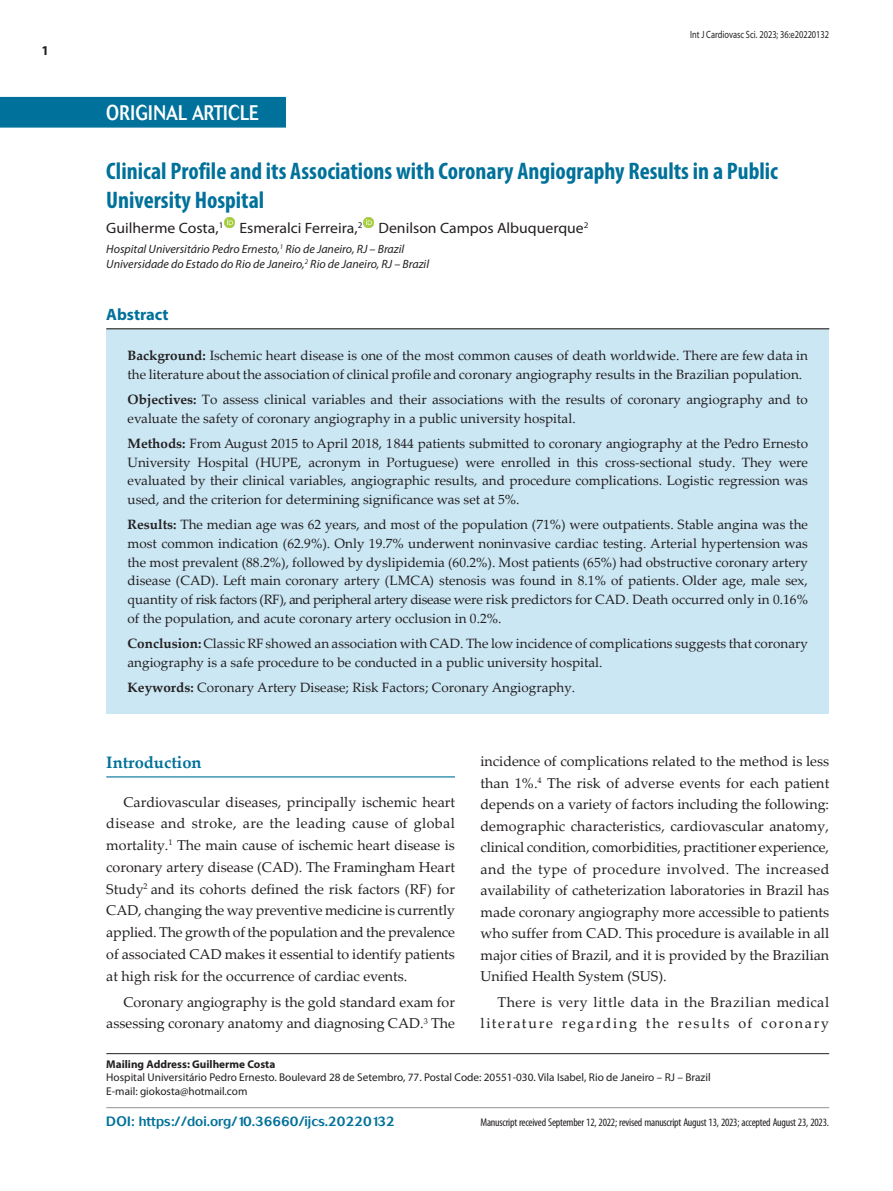
<style>
.page{position:relative;width:893px;height:1191px;background:#fff}
.page>*{position:absolute;margin:0;border:0;box-sizing:border-box;transform-origin:0 0}
._1_-_Titulo{font:700 condensed 24px/28.8px "Myriad Pro";color:#00719a}
.t1{font:500 21px "Cosmos";letter-spacing:.02em;color:#fff;scale:.8 1}
._1_-_Titulo-materia{font:700 16.5px "Palatino Linotype";color:#00719a}
.t2{font:700 16.5px "Myriad Pro";color:#00719a}
._3_-_Autores{font:15px "Myriad Pro";color:#231f20;scale:1.05 1}
._4_-_Texto-Basico{font:14.25px/21.5px "Palatino Linotype";color:#231f20;text-align:justify}
._4_-_Texto-Basico-2{font:14.25px/21.5px "Palatino Linotype";letter-spacing:.07em;color:#231f20;text-align:right}
._8_-_Resumo-portugues{font:13.5px/18.8px "Palatino Linotype";color:#231f20}
._6_-_DOI{font:500 13.5px "Cosmos";color:#00719a}
.t3{font:700 13.5px "Myriad Pro";color:#231f20}
._4_-_Instituicao{font:italic 12px "Myriad Pro";color:#231f20}
._5_-_Correspondencia{font:11.25px "Myriad Pro";color:#231f20}
._7_-_Artigo-recebido{font:condensed 11.25px "Myriad Pro";letter-spacing:-.02em;color:#231f20}
._5_-_Correspondencia-2{font:700 11.25px "Myriad Pro";color:#231f20}
.t4{font:10.5px "Myriad Pro";color:#231f20;scale:.8 1}
.s1{font-weight:700}
</style>
<div class="page">
<hr style="left:106px;top:776px;width:349px;height:1px;background:#00719a">
<div style="left:0;top:97px;width:286px;height:31px;background:#00719a"></div>
<svg style="left:225px;top:217px;width:10px;height:11px"></svg>
<svg style="left:364px;top:217px;width:10px;height:11px"></svg>
<hr style="left:106px;top:1053px;width:723px;height:1px;background:#231f20">
<hr style="left:106px;top:1107px;width:723px;height:1px;background:#939598">
<div style="left:106px;top:329px;width:723px;height:384px;background:#cbe7f4"></div>
<hr style="left:106px;top:328px;width:723px;height:1px;background:#231f20">
<p class="t3" style="left:41px;top:42px;width:9px">1</p>
<h2 class="t1" style="left:106px;top:100px;width:192px">ORIGINAL ARTICLE</h2>
<p class="t4" style="left:690px;top:28px;width:175px">Int J Cardiovasc Sci. 2023; 36:e20220132</p>
<p class="_1_-_Titulo" style="left:106px;top:156px;width:673px">Clinical Profile and its Associations with Coronary Angiography Results in a Public<br>University Hospital</p>
<p class="_3_-_Autores" style="left:106px;top:218px;width:461px">Guilherme Costa,<sup>1</sup> Esmeralci Ferreira,<sup>2</sup> Denilson Campos Albuquerque<sup>2</sup></p>
<p class="_4_-_Instituicao" style="left:106px;top:242px;width:300px">Hospital Universitário Pedro Ernesto,<sup>1</sup> Rio de Janeiro, RJ – Brazil</p>
<p class="_4_-_Instituicao" style="left:106px;top:256px;width:324px">Universidade do Estado do Rio de Janeiro,<sup>2</sup> Rio de Janeiro, RJ – Brazil</p>
<p class="t2" style="left:106px;top:304px;width:64px">Abstract</p>
<p class="_8_-_Resumo-portugues" style="left:128px;top:345px;width:682px"><span class="s1">Background:</span> Ischemic heart disease is one of the most common causes of death worldwide. There are few data in the literature about the association of clinical profile and coronary angiography results in the Brazilian population.</p>
<p class="_8_-_Resumo-portugues" style="left:128px;top:389px;width:682px"><span class="s1">Objectives:</span> To assess clinical variables and their associations with the results of coronary angiography and to evaluate the safety of coronary angiography in a public university hospital.</p>
<p class="_8_-_Resumo-portugues" style="left:128px;top:433px;width:682px;text-align:justify"><span class="s1">Methods:</span> From August 2015 to April 2018, 1 844 patients submitted to coronary angiography at the Pedro Ernesto University Hospital (HUPE, acronym in Portuguese) were enrolled in this cross-sectional study. They were evaluated by their clinical variables, angiographic results, and procedure complications. Logistic regression was used, and the criterion for determining significance was set at 5%.</p>
<p class="_8_-_Resumo-portugues" style="left:128px;top:514px;width:682px;text-align:justify"><span class="s1">Results:</span> The median age was 62 years, and most of the population (71%) were outpatients. Stable angina was the most common indication (62.9%). Only 19.7% underwent noninvasive cardiac testing. Arterial hypertension was the most prevalent (88.2%), followed by dyslipidemia (60.2%). Most patients (65%) had obstructive coronary artery disease (CAD). Left main coronary artery (LMCA) stenosis was found in 8.1% of patients. Older age, male sex, quantity of risk factors (RF), and peripheral artery disease were risk predictors for CAD. Death occurred only in 0.16% of the population, and acute coronary artery occlusion in 0.2%.</p>
<p class="_8_-_Resumo-portugues" style="left:128px;top:633px;width:682px"><span class="s1">Conclusion:</span> Classic RF showed an association with CAD. The low incidence of complications suggests that coronary angiography is a safe procedure to be conducted in a public university hospital.</p>
<p class="_8_-_Resumo-portugues" style="left:128px;top:677px;width:449px"><span class="s1">Keywords:</span> Coronary Artery Disease; Risk Factors; Coronary Angiography.</p>
<p class="_1_-_Titulo-materia" style="left:106px;top:750px;width:97px">Introduction</p>
<p class="_4_-_Texto-Basico" style="left:106px;top:790px;width:350px;text-indent:17px">Cardiovascular diseases, principally ischemic heart disease and stroke, are the leading cause of global mortality.<sup>1</sup> The main cause of ischemic heart disease is coronary artery disease (CAD). The Framingham Heart Study<sup>2</sup> and its cohorts defined the risk factors (RF) for CAD, changing the way preventive medicine is currently applied. The growth of the population and the prevalence of associated CAD makes it essential to identify patients at high risk for the occurrence of cardiac events.</p>
<p class="_4_-_Texto-Basico" style="left:106px;top:990px;width:350px;text-align:right">Coronary angiography is the gold standard exam for assessing coronary anatomy and diagnosing CAD.<sup>3</sup> The</p>
<p class="_4_-_Texto-Basico" style="left:480px;top:750px;width:350px">incidence of complications related to the method is less than 1%.<sup>4</sup> The risk of adverse events for each patient depends on a variety of factors including the following: demographic characteristics, cardiovascular anatomy, clinical condition, comorbidities, practitioner experience, and the type of procedure involved. The increased availability of catheterization laboratories in Brazil has made coronary angiography more accessible to patients who suffer from CAD. This procedure is available in all major cities of Brazil, and it is provided by the Brazilian Unified Health System (SUS).</p>
<p class="_4_-_Texto-Basico-2" style="left:480px;top:990px;width:350px">There is very little data in the Brazilian medical literature regarding the results of coronary</p>
<p class="_5_-_Correspondencia-2" style="left:106px;top:1056px;width:170px">Mailing Address: Guilherme Costa</p>
<p class="_5_-_Correspondencia" style="left:106px;top:1070px;width:606px">Hospital Universitário Pedro Ernesto. Boulevard 28 de Setembro, 77. Postal Code: 20551-030. Vila Isabel, Rio de Janeiro – RJ – Brazil</p>
<p class="_5_-_Correspondencia" style="left:106px;top:1083px;width:143px">E-mail: giokosta@hotmail.com</p>
<p class="_7_-_Artigo-recebido" style="left:480px;top:1115px;width:350px">Manuscript received September 12, 2022; revised manuscript August 13, 2023; accepted August 23, 2023.</p>
<p class="_6_-_DOI" style="left:106px;top:1113px;width:290px">DOI: https://doi.org/10.36660/ijcs.20220132</p>
</div>
